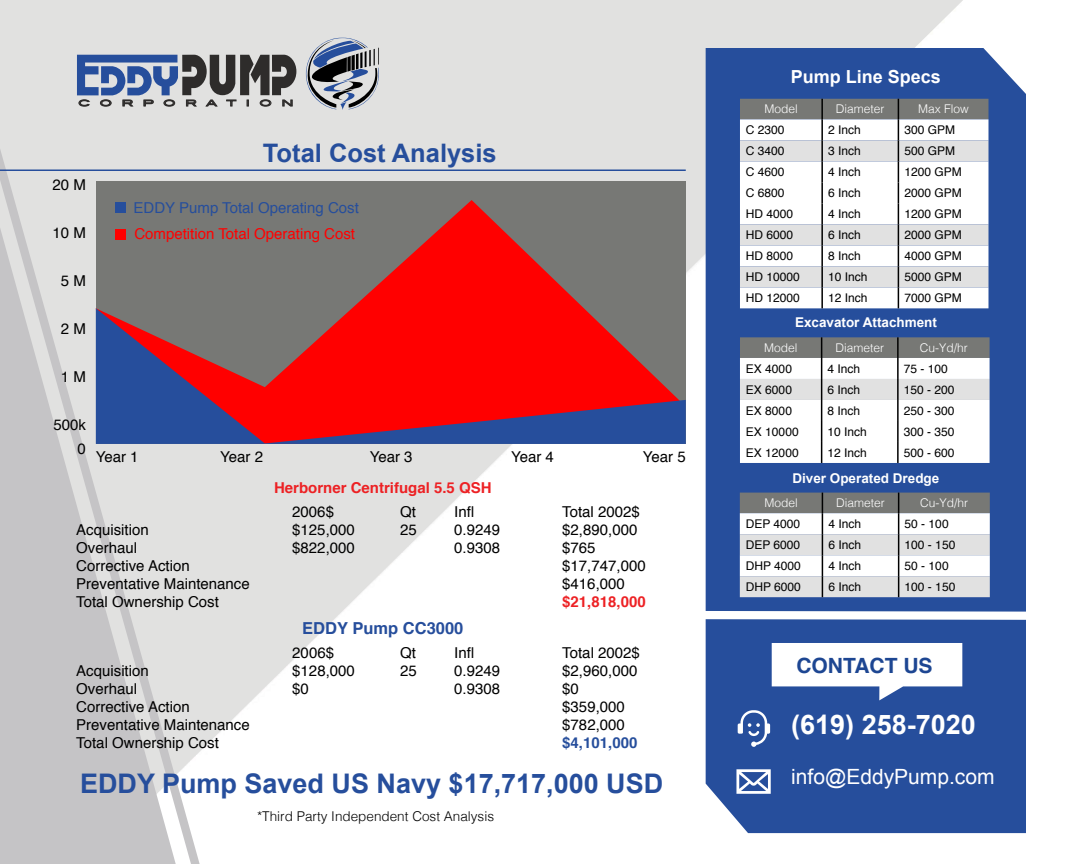
<style>
.page{position:relative;width:1080px;height:864px;background:#fff}
.page>*{position:absolute;margin:0;border:0;box-sizing:border-box;transform-origin:0 0}
.t1{font:700 27px "Arial";color:#264e9c}
.t2{font:700 27px "Arial";color:#fff}
.t3{font:700 25.5px "Arial";color:#264e9c}
.t4{font:21px "Arial";color:#fff}
.t5{font:700 21px "Helvetica";color:#1d4692}
.t6{font:700 18px "Arial";color:#fff}
.t7{font:700 16.5px "Helvetica";color:#264e9c}
.t8{font:15px/24px "Helvetica";color:#000;text-align:right}
.t9{font:700 15px "Helvetica";color:#ed2124}
.t10{font:15px "Helvetica";color:#f00}
.t11{font:15px "Helvetica";color:#264e9c}
.t12{font:700 15px "Helvetica";color:#264e9c}
.t13{font:700 13.5px "Arial";color:#fff}
.t14{font:300 13.5px "Helvetica";color:#000}
.t15{font:12px "Helvetica";color:#000}
.t16{font:300 12px "Helvetica";color:#fff}
.t17{font:500 8.4px "Blair Md ITCTT";letter-spacing:.82em;color:#2e2c2b;scale:1.38 1}
</style>
<div class="page">
<img style="left:0;top:148px;width:200px;height:716px">
<svg style="left:303px;top:38px;width:78px;height:72px;background:#949aa4"></svg>
<svg style="left:77px;top:55px;width:219px;height:52px;background:#7e8698"></svg>
<div style="left:706px;top:619px;width:320px;height:214px;background:#264e9c"></div>
<div style="left:706px;top:48px;width:320px;height:564px;background:#264e9c"></div>
<div style="left:96px;top:181px;width:590px;height:263px;background:#777875"></div>
<svg style="left:115px;top:200px;width:469px;height:108px"></svg>
<svg style="left:96px;top:308px;width:590px;height:136px;fill:#f00"></svg>
<hr style="left:0;top:170px;width:686px;height:1px;background:#264e9c">
<svg style="left:772px;top:643px;width:190px;height:57px"></svg>
<svg style="left:738px;top:710px;width:32px;height:37px"></svg>
<svg style="left:736px;top:769px;width:35px;height:25px"></svg>
<svg style="left:740px;top:99px;width:248px;height:209px"></svg>
<svg style="left:740px;top:337px;width:250px;height:126px"></svg>
<hr style="left:897px;top:442px;width:2px;height:21px;background:#000">
<svg style="left:740px;top:493px;width:250px;height:104px"></svg>
<div style="left:115px;top:229px;width:11px;height:10px;background:#f00"></div>
<div style="left:115px;top:203px;width:11px;height:10px;background:#264e9c"></div>
<p class="t17" style="left:78px;top:96px;width:158px">CORPORATION</p>
<h2 class="t3" style="left:263px;top:136px;width:235px">Total Cost Analysis</h2>
<p class="t8" style="left:53px;top:174px;width:35px">20 M</p>
<p class="t8" style="left:53px;top:222px;width:35px">10 M</p>
<p class="t8" style="left:61px;top:270px;width:27px">5 M</p>
<p class="t8" style="left:61px;top:318px;width:27px">2 M</p>
<p class="t8" style="left:61px;top:366px;width:27px">1 M</p>
<p class="t8" style="left:53px;top:414px;width:34px">500k<br>0</p>
<p class="t11" style="left:134px;top:196px;width:227px">EDDY Pump Total Operating Cost</p>
<p class="t10" style="left:134px;top:222px;width:222px">Competition Total Operating Cost</p>
<p class="t8" style="left:96px;top:445px;width:44px">Year 1</p>
<p class="t8" style="left:220px;top:445px;width:44px">Year 2</p>
<p class="t8" style="left:370px;top:445px;width:44px">Year 3</p>
<p class="t8" style="left:511px;top:445px;width:44px">Year 4</p>
<p class="t8" style="left:643px;top:445px;width:44px">Year 5</p>
<p class="t9" style="left:274px;top:475px;width:219px">Herborner Centrifugal 5.5 QSH</p>
<p class="t8" style="left:292px;top:500px;width:43px">2006$</p>
<p class="t8" style="left:400px;top:500px;width:17px">Qt</p>
<p class="t8" style="left:454px;top:500px;width:22px">Infl</p>
<p class="t8" style="left:562px;top:500px;width:79px">Total 2002$</p>
<p class="t8" style="left:76px;top:518px;width:74px">Acquisition</p>
<p class="t8" style="left:292px;top:518px;width:64px">$125,000</p>
<p class="t8" style="left:400px;top:518px;width:18px">25</p>
<p class="t8" style="left:454px;top:518px;width:47px">0.9249</p>
<p class="t8" style="left:562px;top:518px;width:77px">$2,890,000</p>
<p class="t8" style="left:76px;top:536px;width:62px">Overhaul</p>
<p class="t8" style="left:292px;top:536px;width:64px">$822,000</p>
<p class="t8" style="left:454px;top:536px;width:47px">0.9308</p>
<p class="t8" style="left:562px;top:536px;width:35px">$765</p>
<p class="t8" style="left:76px;top:554px;width:115px">Corrective Action</p>
<p class="t8" style="left:562px;top:554px;width:85px">$17,747,000</p>
<p class="t8" style="left:76px;top:572px;width:175px">Preventative Maintenance</p>
<p class="t8" style="left:562px;top:572px;width:64px">$416,000</p>
<p class="t8" style="left:76px;top:590px;width:144px">Total Ownership Cost</p>
<p class="t9" style="left:562px;top:589px;width:85px">$21,818,000</p>
<p class="t7" style="left:302px;top:615px;width:163px">EDDY Pump CC3000</p>
<p class="t8" style="left:292px;top:641px;width:43px">2006$</p>
<p class="t8" style="left:400px;top:641px;width:17px">Qt</p>
<p class="t8" style="left:454px;top:641px;width:22px">Infl</p>
<p class="t8" style="left:562px;top:641px;width:79px">Total 2002$</p>
<p class="t8" style="left:76px;top:659px;width:74px">Acquisition</p>
<p class="t8" style="left:292px;top:659px;width:64px">$128,000</p>
<p class="t8" style="left:400px;top:659px;width:18px">25</p>
<p class="t8" style="left:454px;top:659px;width:47px">0.9249</p>
<p class="t8" style="left:562px;top:659px;width:77px">$2,960,000</p>
<p class="t8" style="left:76px;top:677px;width:62px">Overhaul</p>
<p class="t8" style="left:292px;top:677px;width:18px">$0</p>
<p class="t8" style="left:454px;top:677px;width:47px">0.9308</p>
<p class="t8" style="left:562px;top:677px;width:18px">$0</p>
<p class="t8" style="left:76px;top:695px;width:115px">Corrective Action</p>
<p class="t8" style="left:562px;top:695px;width:64px">$359,000</p>
<p class="t8" style="left:76px;top:713px;width:175px">Preventative Maintenance</p>
<p class="t8" style="left:562px;top:713px;width:64px">$782,000</p>
<p class="t8" style="left:76px;top:731px;width:144px">Total Ownership Cost</p>
<p class="t12" style="left:562px;top:731px;width:77px">$4,101,000</p>
<h1 class="t1" style="left:80px;top:766px;width:585px">EDDY Pump Saved US Navy $17,717,000 USD</h1>
<p class="t14" style="left:257px;top:805px;width:239px">*Third Party Independent Cost Analysis</p>
<p class="t6" style="left:791px;top:65px;width:152px">Pump Line Specs</p>
<p class="t16" style="left:764px;top:99px;width:35px">Model</p>
<p class="t16" style="left:836px;top:99px;width:50px">Diameter</p>
<p class="t16" style="left:918px;top:99px;width:52px">Max Flow</p>
<p class="t15" style="left:746px;top:121px;width:40px">C 2300</p>
<p class="t15" style="left:828px;top:121px;width:34px">2 Inch</p>
<p class="t15" style="left:904px;top:121px;width:52px">300 GPM</p>
<p class="t15" style="left:746px;top:142px;width:40px">C 3400</p>
<p class="t15" style="left:828px;top:142px;width:34px">3 Inch</p>
<p class="t15" style="left:904px;top:142px;width:52px">500 GPM</p>
<p class="t15" style="left:746px;top:163px;width:40px">C 4600</p>
<p class="t15" style="left:828px;top:163px;width:34px">4 Inch</p>
<p class="t15" style="left:904px;top:163px;width:59px">1200 GPM</p>
<p class="t15" style="left:746px;top:184px;width:40px">C 6800</p>
<p class="t15" style="left:828px;top:184px;width:34px">6 Inch</p>
<p class="t15" style="left:904px;top:184px;width:59px">2000 GPM</p>
<p class="t15" style="left:746px;top:205px;width:49px">HD 4000</p>
<p class="t15" style="left:828px;top:205px;width:34px">4 Inch</p>
<p class="t15" style="left:904px;top:205px;width:59px">1200 GPM</p>
<p class="t15" style="left:746px;top:226px;width:49px">HD 6000</p>
<p class="t15" style="left:828px;top:226px;width:34px">6 Inch</p>
<p class="t15" style="left:904px;top:226px;width:59px">2000 GPM</p>
<p class="t15" style="left:746px;top:247px;width:49px">HD 8000</p>
<p class="t15" style="left:828px;top:247px;width:34px">8 Inch</p>
<p class="t15" style="left:904px;top:247px;width:59px">4000 GPM</p>
<p class="t15" style="left:746px;top:268px;width:56px">HD 10000</p>
<p class="t15" style="left:828px;top:268px;width:41px">10 Inch</p>
<p class="t15" style="left:904px;top:268px;width:59px">5000 GPM</p>
<p class="t15" style="left:746px;top:289px;width:56px">HD 12000</p>
<p class="t15" style="left:828px;top:289px;width:41px">12 Inch</p>
<p class="t15" style="left:904px;top:289px;width:59px">7000 GPM</p>
<p class="t13" style="left:795px;top:314px;width:144px">Excavator Attachment</p>
<p class="t16" style="left:764px;top:337px;width:35px">Model</p>
<p class="t16" style="left:835px;top:337px;width:50px">Diameter</p>
<p class="t16" style="left:920px;top:337px;width:49px">Cu-Yd/hr</p>
<p class="t15" style="left:746px;top:360px;width:48px">EX 4000</p>
<p class="t15" style="left:828px;top:360px;width:34px">4 Inch</p>
<p class="t15" style="left:904px;top:360px;width:46px">75 - 100</p>
<p class="t15" style="left:746px;top:381px;width:48px">EX 6000</p>
<p class="t15" style="left:828px;top:381px;width:34px">6 Inch</p>
<p class="t15" style="left:904px;top:381px;width:52px">150 - 200</p>
<p class="t15" style="left:746px;top:402px;width:48px">EX 8000</p>
<p class="t15" style="left:828px;top:402px;width:34px">8 Inch</p>
<p class="t15" style="left:904px;top:402px;width:52px">250 - 300</p>
<p class="t15" style="left:746px;top:423px;width:54px">EX 10000</p>
<p class="t15" style="left:828px;top:423px;width:41px">10 Inch</p>
<p class="t15" style="left:904px;top:423px;width:52px">300 - 350</p>
<p class="t15" style="left:746px;top:444px;width:54px">EX 12000</p>
<p class="t15" style="left:828px;top:444px;width:41px">12 Inch</p>
<p class="t15" style="left:904px;top:444px;width:52px">500 - 600</p>
<p class="t13" style="left:792px;top:469px;width:149px">Diver Operated Dredge</p>
<p class="t16" style="left:764px;top:493px;width:35px">Model</p>
<p class="t16" style="left:836px;top:493px;width:50px">Diameter</p>
<p class="t16" style="left:920px;top:493px;width:49px">Cu-Yd/hr</p>
<p class="t15" style="left:746px;top:515px;width:56px">DEP 4000</p>
<p class="t15" style="left:828px;top:515px;width:34px">4 Inch</p>
<p class="t15" style="left:905px;top:515px;width:46px">50 - 100</p>
<p class="t15" style="left:746px;top:536px;width:56px">DEP 6000</p>
<p class="t15" style="left:828px;top:536px;width:34px">6 Inch</p>
<p class="t15" style="left:905px;top:536px;width:52px">100 - 150</p>
<p class="t15" style="left:746px;top:557px;width:57px">DHP 4000</p>
<p class="t15" style="left:828px;top:557px;width:34px">4 Inch</p>
<p class="t15" style="left:905px;top:557px;width:46px">50 - 100</p>
<p class="t15" style="left:746px;top:578px;width:57px">DHP 6000</p>
<p class="t15" style="left:828px;top:578px;width:34px">6 Inch</p>
<p class="t15" style="left:905px;top:578px;width:52px">100 - 150</p>
<h3 class="t5" style="left:796px;top:649px;width:138px">CONTACT US</h3>
<h1 class="t2" style="left:791px;top:707px;width:186px">(619) 258-7020</h1>
<h3 class="t4" style="left:791px;top:763px;width:205px">info@EddyPump.com</h3>
</div>
